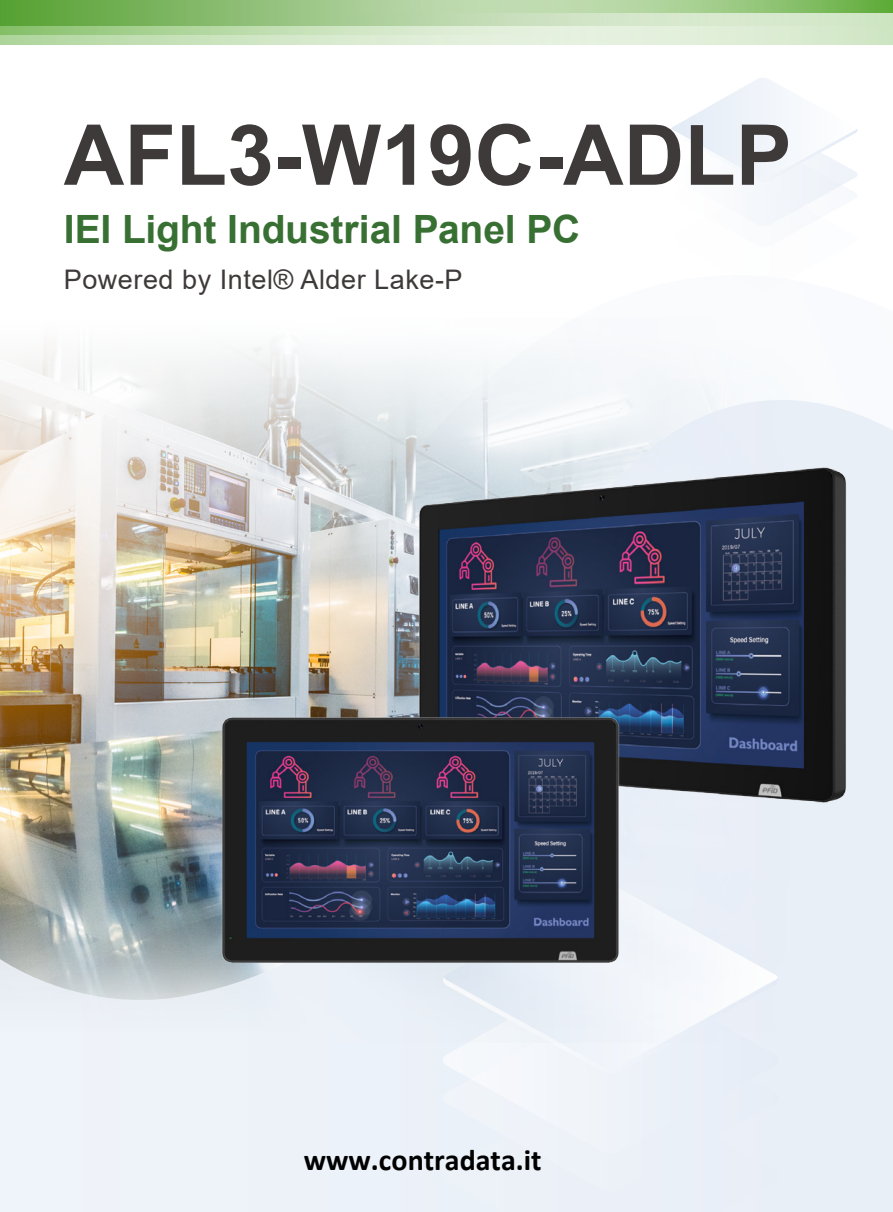
<style>
.page{position:relative;width:893px;height:1212px;background:#fff}
.page>*{position:absolute;margin:0;border:0;box-sizing:border-box;transform-origin:0 0}
.t1{font:700 84px "Arial";color:#3e3a39}
.t2{font:700 39px "Arial";letter-spacing:-.005em;color:#387033}
.t3{font:700 30px "Calibri";color:#000}
.t4{font:27px "Arial";letter-spacing:.02em;color:#3e3a39}
</style>
<div class="page">
<div style="left:828px;top:405px;width:65px;height:606px;background:#e8eff7"></div>
<svg style="left:671px;top:78px;width:187px;height:148px"></svg>
<div style="left:443px;top:1191px;width:336px;height:21px;background:#ebf0f8"></div>
<div style="left:443px;top:1153px;width:336px;height:38px;background:#ebf1f8"></div>
<div style="left:443px;top:1074px;width:336px;height:79px;background:#ecf1f8"></div>
<svg style="left:442px;top:1043px;width:338px;height:31px"></svg>
<img style="left:0;top:345px;width:828px;height:698px">
<img style="left:388px;top:443px;width:489px;height:377px">
<img style="left:190px;top:702px;width:454px;height:290px">
<svg style="left:0;top:0;width:366px;height:44px;background:#97c580"></svg>
<svg style="left:366px;top:0;width:527px;height:44px;background:#c8e0ba"></svg>
<h1 class="t1" style="left:64px;top:96px;width:729px">AFL3-W19C-ADLP</h1>
<h2 class="t2" style="left:64px;top:202px;width:518px">IEI Light Industrial Panel PC</h2>
<p class="t4" style="left:64px;top:261px;width:400px">Powered by Intel® Alder Lake-P</p>
<p class="t3" style="left:304px;top:1140px;width:239px">www.contradata.it</p>
</div>
